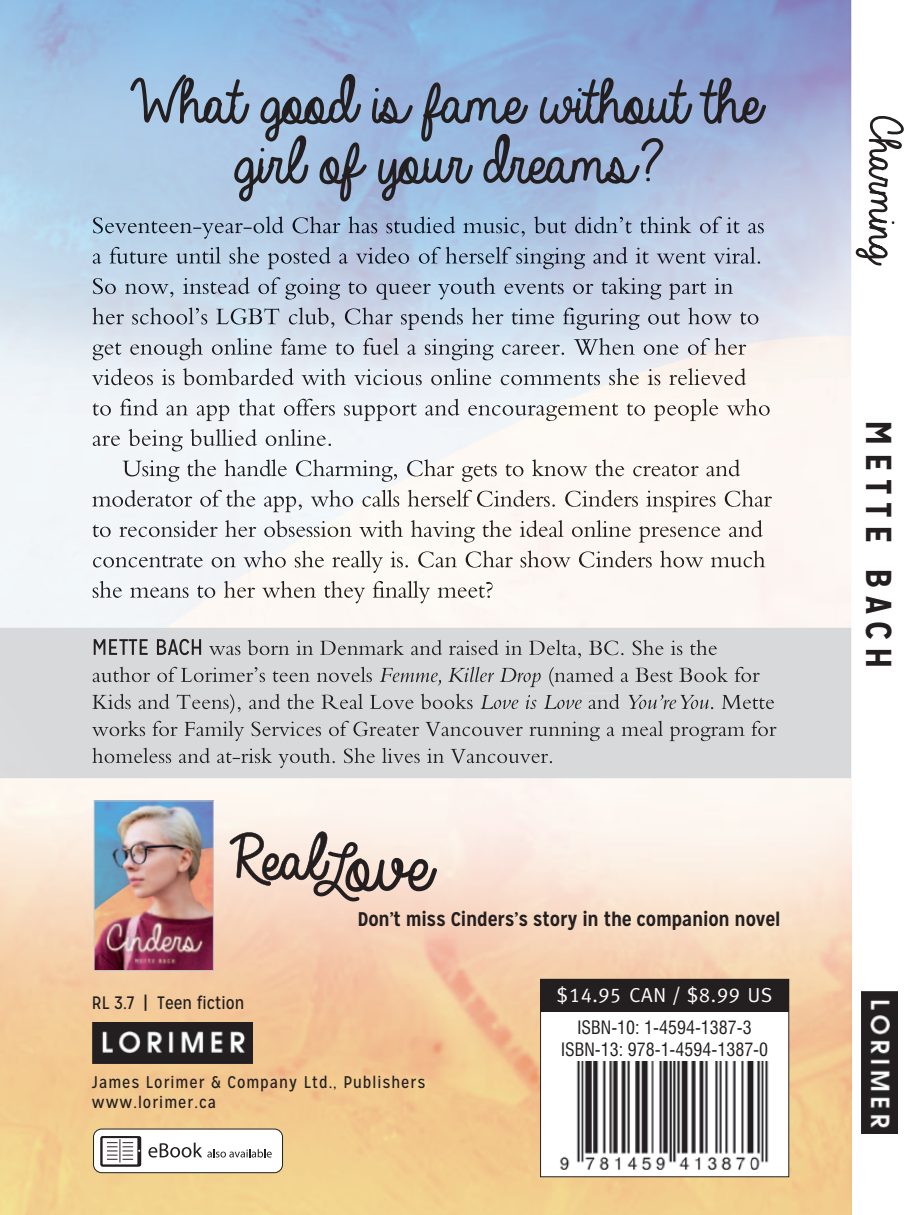
<style>
.page{position:relative;width:908px;height:1215px;background:#fff}
.page>*{position:absolute;margin:0;border:0;box-sizing:border-box;transform-origin:0 0}
.t1{font:70.2px/60.1px "Always In My Heart";letter-spacing:-.015em;color:#231f20;text-align:center}
.t2{font:700 36px "Mission Gothic";letter-spacing:.2em;color:#231f20}
.t3{font:20.25px "Meta Caps";letter-spacing:.04em;color:#fff}
.t4{font:700 19.8px "Mission Gothic";letter-spacing:-.01em;color:#231f20}
.t5{font:condensed 18px/21.6px "Swiss 721 BT";color:#231f20;text-align:center}
.t6{font:18px "Mission Gothic";color:#231f20}
.t7{font:16.88px/20.2px "Mission Gothic";letter-spacing:.06em;color:#231f20}
</style>
<div class="page">
<img style="left:0;top:0;width:850px;height:1215px">
<img style="left:861px;top:992px;width:36px;height:142px">
<img style="left:94px;top:639px;width:109px;height:16px">
<img style="left:209px;top:640px;width:508px;height:18px">
<img style="left:93px;top:667px;width:279px;height:15px">
<img style="left:379px;top:667px;width:162px;height:20px">
<img style="left:541px;top:667px;width:218px;height:20px">
<img style="left:92px;top:694px;width:381px;height:20px">
<img style="left:480px;top:694px;width:101px;height:15px">
<img style="left:581px;top:694px;width:38px;height:15px">
<svg style="left:581px;top:695px;width:1px;height:14px"></svg>
<img style="left:628px;top:695px;width:80px;height:14px">
<img style="left:710px;top:695px;width:64px;height:14px">
<img style="left:92px;top:721px;width:684px;height:20px">
<img style="left:92px;top:748px;width:460px;height:20px">
<div style="left:540px;top:1012px;width:248px;height:165px;background:#fff"></div>
<div style="left:540px;top:979px;width:248px;height:33px;background:#231f20"></div>
<img style="left:560px;top:1062px;width:209px;height:107px">
<div style="left:540px;top:979px;width:248px;height:198px;border:1px solid #231f20"></div>
<img style="left:93px;top:1022px;width:159px;height:41px">
<img style="left:96px;top:803px;width:115px;height:166px">
<div style="left:94px;top:801px;width:119px;height:170px;border:1px solid #c7c8ca"></div>
<div style="left:93px;top:1129px;width:189px;height:44px;background:#fff;border-radius:8px"></div>
<div style="left:93px;top:1129px;width:190px;height:44px;border:1px solid #231f20;border-radius:8px"></div>
<svg style="left:148px;top:1143px;width:124px;height:15px"></svg>
<div style="left:100px;top:1136px;width:41px;height:31px;border:2px solid #231f20"></div>
<div style="left:101px;top:1136px;width:38px;height:30px;border:2px solid #231f20"></div>
<svg style="left:107px;top:1137px;width:33px;height:29px"></svg>
<svg style="left:229px;top:831px;width:208px;height:70px;background:#c2b2a8"></svg>
<img style="left:93px;top:216px;width:671px;height:23px">
<img style="left:93px;top:247px;width:668px;height:22px">
<img style="left:93px;top:277px;width:640px;height:23px">
<img style="left:92px;top:308px;width:667px;height:22px">
<img style="left:93px;top:338px;width:653px;height:22px">
<img style="left:92px;top:368px;width:653px;height:17px">
<img style="left:93px;top:399px;width:677px;height:22px">
<img style="left:93px;top:429px;width:238px;height:22px">
<img style="left:123px;top:459px;width:616px;height:23px">
<img style="left:92px;top:490px;width:679px;height:22px">
<img style="left:93px;top:520px;width:669px;height:23px">
<img style="left:93px;top:551px;width:672px;height:22px">
<img style="left:93px;top:581px;width:399px;height:22px">
<svg style="left:855px;top:116px;width:48px;height:150px"></svg>
<h1 class="t1" style="left:119px;top:75px;width:629px">What good is fame without the girl of your dreams?</h1>
<h2 class="t2" style="left:900px;top:420px;width:250px;rotate:90deg">METTE BACH</h2>
<p class="t6" style="left:92px;top:992px;width:154px">RL 3.7 | Teen fiction</p>
<p class="t4" style="left:357px;top:907px;width:424px">Don’t miss Cinders’s story in the companion novel</p>
<p class="t3" style="left:557px;top:983px;width:217px">$14.95 CAN / $8.99 US</p>
<p class="t5" style="left:561px;top:1017px;width:208px">ISBN-10: 1-4594-1387-3<br>ISBN-13: 978-1-4594-1387-0</p>
<p class="t7" style="left:92px;top:1072px;width:335px">James Lorimer &amp; Company Ltd., Publishers www.lorimer.ca</p>
</div>
